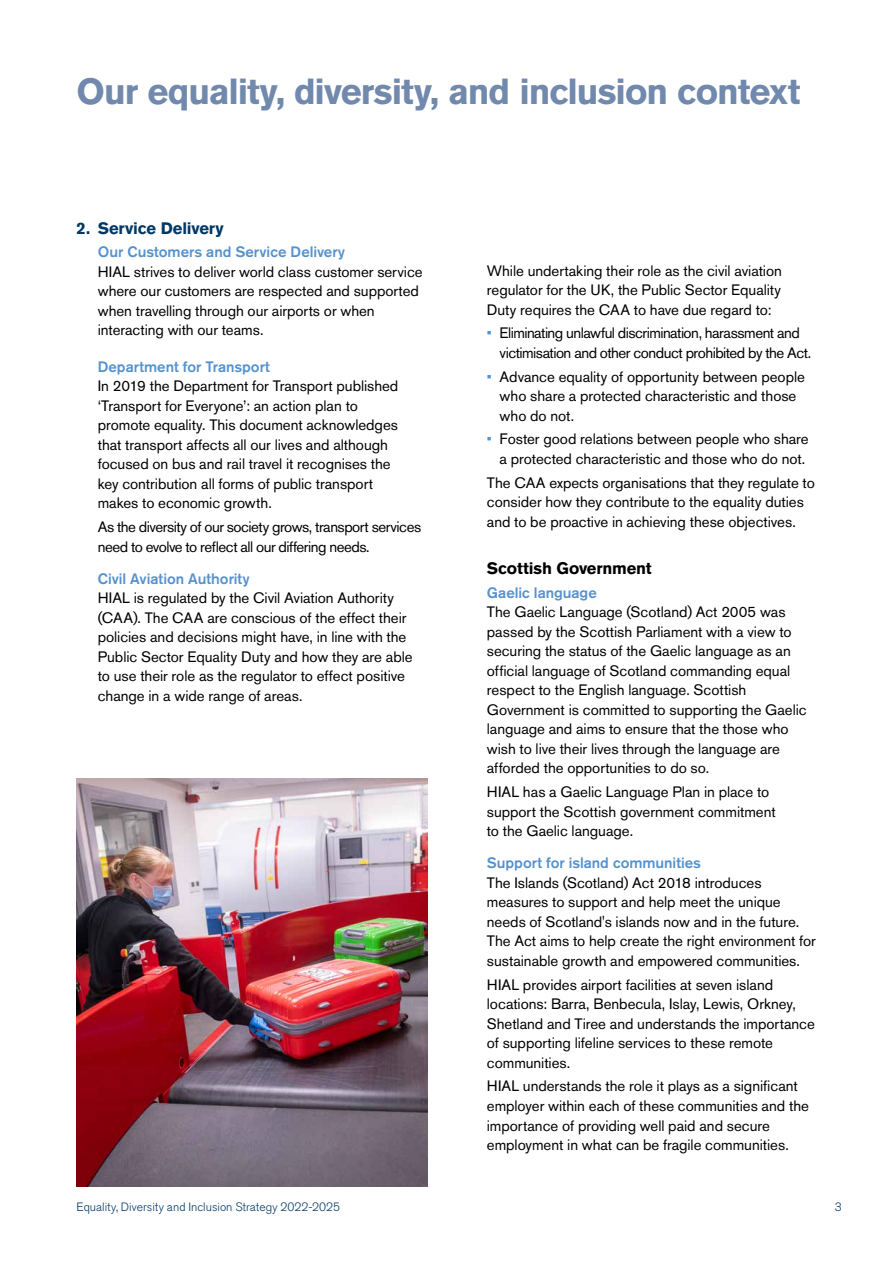
<style>
.page{position:relative;width:893px;height:1263px;background:#fff}
.page>*{position:absolute;margin:0;border:0;box-sizing:border-box;transform-origin:0 0}
.t1{font:700 36px "Akzidenz Grotesk Std";letter-spacing:-.03em;color:#7189ad}
.t2{font:700 16.5px "Akzidenz Grotesk Std";letter-spacing:-.01em;color:#000}
.t3{font:700 16.5px "Akzidenz Grotesk Std";letter-spacing:-.005em;color:#003865}
.t4{font:15px/19.5px "Akzidenz Grotesk Std";letter-spacing:-.005em;color:#000}
.t5{font:500 15px "Akzidenz Grotesk Std";color:#5692ce}
.t6{font:15px/19.5px "Akzidenz Grotesk Std";letter-spacing:-.035em;color:#000}
.t7{font:15px/19.5px "Akzidenz Grotesk Std";letter-spacing:-.03em;color:#000}
.t8{font:300 12px "Akzidenz Grotesk Std";letter-spacing:.005em;color:#003865}
.s1{color:#5692ce}
</style>
<div class="page">
<img style="left:77px;top:778px;width:350px;height:408px">
<h1 class="t1" style="left:77px;top:70px;width:725px">Our equality, diversity, and inclusion context</h1>
<p class="t3" style="left:77px;top:218px;width:149px">2. Service Delivery</p>
<p class="t5" style="left:98px;top:243px;width:249px">Our Customers and Service Delivery</p>
<p class="t4" style="left:98px;top:262px;width:326px">HIAL strives to deliver world class customer service where our customers are respected and supported when travelling through our airports or when interacting with our teams.</p>
<p class="t5" style="left:98px;top:357px;width:174px">Department for Transport</p>
<p class="t4" style="left:98px;top:376px;width:302px">In 2019 the Department for Transport published ‘Transport for Everyone’: an action plan to promote equality. This document acknowledges that transport affects all our lives and although focused on bus and rail travel it recognises the key contribution all forms of public transport makes to economic growth.</p>
<p class="t7" style="left:98px;top:517px;width:325px">As the diversity of our society grows, transport services need to evolve to reflect all our differing needs.</p>
<p class="t5" style="left:98px;top:569px;width:153px">Civil Aviation Authority</p>
<p class="t4" style="left:98px;top:588px;width:316px">HIAL is regulated by the Civil Aviation Authority (CAA). The CAA are conscious of the effect their policies and decisions might have, in line with the Public Sector Equality Duty and how they are able to use their role as the regulator to effect positive change in a wide range of areas.</p>
<p class="t4" style="left:487px;top:261px;width:297px;text-align:justify">While undertaking their role as the civil aviation regulator for the UK, the Public Sector Equality Duty requires the CAA to have due regard to:</p>
<p class="t6" style="left:500px;top:323px;width:313px;text-indent:-13px"><span class="s1">•</span> Eliminating unlawful discrimination, harassment and victimisation and other conduct prohibited by the Act.</p>
<p class="t4" style="left:500px;top:367px;width:307px;text-indent:-13px"><span class="s1">•</span> Advance equality of opportunity between people who share a protected characteristic and those who do not.</p>
<p class="t4" style="left:487px;top:429px;width:323px;text-align:right"><span class="s1">•</span> Foster good relations between people who share a protected characteristic and those who do not.</p>
<p class="t4" style="left:487px;top:472px;width:329px">The CAA expects organisations that they regulate to consider how they contribute to the equality duties and to be proactive in achieving these objectives.</p>
<p class="t2" style="left:487px;top:559px;width:166px">Scottish Government</p>
<p class="t5" style="left:487px;top:583px;width:111px">Gaelic language</p>
<p class="t4" style="left:487px;top:602px;width:321px">The Gaelic Language (Scotland) Act 2005 was passed by the Scottish Parliament with a view to securing the status of the Gaelic language as an official language of Scotland commanding equal respect to the English language. Scottish Government is committed to supporting the Gaelic language and aims to ensure that the those who wish to live their lives through the language are afforded the opportunities to do so.</p>
<p class="t4" style="left:487px;top:782px;width:290px">HIAL has a Gaelic Language Plan in place to support the Scottish government commitment to the Gaelic language.</p>
<p class="t5" style="left:487px;top:854px;width:216px">Support for island communities</p>
<p class="t4" style="left:487px;top:873px;width:331px">The Islands (Scotland) Act 2018 introduces measures to support and help meet the unique needs of Scotland's islands now and in the future.<br>The Act aims to help create the right environment for sustainable growth and empowered communities.</p>
<p class="t4" style="left:487px;top:975px;width:330px">HIAL provides airport facilities at seven island locations: Barra, Benbecula, Islay, Lewis, Orkney, Shetland and Tiree and understands the importance of supporting lifeline services to these remote communities.</p>
<p class="t4" style="left:487px;top:1076px;width:323px">HIAL understands the role it plays as a significant employer within each of these communities and the importance of providing well paid and secure employment in what can be fragile communities.</p>
<p class="t8" style="left:77px;top:1200px;width:265px">Equality, Diversity and Inclusion Strategy 2022-2025</p>
<p class="t8" style="left:835px;top:1200px;width:8px">3</p>
</div>
